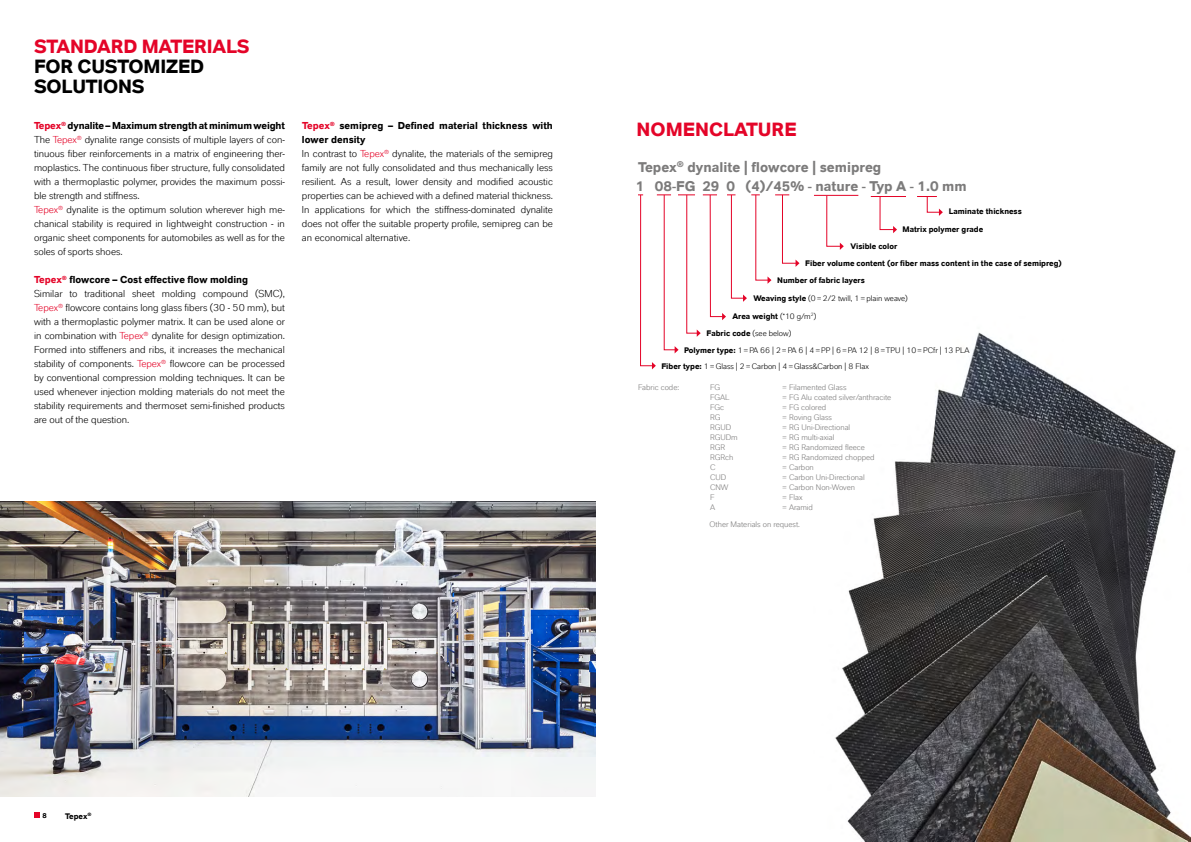
<style>
.page{position:relative;width:1191px;height:842px;background:#fff}
.page>*{position:absolute;margin:0;border:0;box-sizing:border-box;transform-origin:0 0}
.t1{font:700 19px "Lanxess";letter-spacing:-.01em;color:#e40428}
.t2{font:700 19px/20px "Lanxess";letter-spacing:-.01em;color:#000}
.t3{font:700 14px "Lanxess";color:#7c7b7b}
.t4{font:10px/14px "Lanxess";color:#000}
.t5{font:8px "Lanxess";color:#7c7b7b}
.t6{font:700 8px/17.3px "Lanxess";color:#000}
.t7{font:8px/15.9px "Lanxess";color:#000}
.t8{font:700 7px "Lanxess";color:#000}
.s1{font-weight:700;color:#e40428}
.s2{font-weight:700}
.s3{color:#e40428}
.s4{font-weight:400}
</style>
<div class="page">
<img style="left:835px;top:332px;width:356px;height:509px">
<svg style="left:826px;top:196px;width:17px;height:54px"></svg>
<svg style="left:879px;top:197px;width:18px;height:36px"></svg>
<svg style="left:638px;top:194px;width:161px;height:175px"></svg>
<hr style="left:870px;top:196px;width:36px;height:1px;background:#e40428">
<hr style="left:814px;top:195px;width:44px;height:1px;background:#e40428">
<svg style="left:917px;top:196px;width:26px;height:20px"></svg>
<svg style="left:34px;top:812px;width:6px;height:6px"></svg>
<img style="left:0;top:502px;width:595px;height:294px">
<h1 class="t1" style="left:34px;top:33px;width:217px">STANDARD MATERIALS</h1>
<h1 class="t2" style="left:34px;top:55px;width:172px">FOR CUSTOMIZED<br>SOLUTIONS</h1>
<p class="t4" style="left:34px;top:118px;width:252px"><span class="s1">Tepex</span><sup>®</sup> <span class="s2">dynalite – Maximum strength at minimum weight </span>The <span class="s3">Tepex</span><sup>®</sup> dynalite range consists of multiple layers of con&shy;tinuous fiber reinforcements in a matrix of engineering ther&shy;moplastics. The continuous fiber structure, fully consolidated with a thermoplastic polymer, provides the maximum possi&shy;ble strength and stiffness.<br><span class="s3">Tepex</span><sup>®</sup> dynalite is the optimum solution wherever high me&shy;chanical stability is required in lightweight construction - in organic sheet components for automobiles as well as for the soles of sports shoes.</p>
<p class="t4" style="left:34px;top:272px;width:253px"><span class="s1">Tepex</span><sup>®</sup> <span class="s2">flowcore – Cost effective flow molding<br></span>Similar to traditional sheet molding compound (SMC), <span class="s3">Tepex</span><sup>®</sup> flowcore contains long glass fibers (30 - 50 mm), but with a thermoplastic polymer matrix. It can be used alone or in combination with <span class="s3">Tepex</span><sup>®</sup> dynalite for design optimization.<br>Formed into stiffeners and ribs, it increases the mechanical stability of components. <span class="s3">Tepex</span><sup>®</sup> flowcore can be processed by conventional compression molding techniques. It can be used whenever injection molding materials do not meet the stability requirements and thermoset semi-finished products are out of the question.</p>
<p class="t4" style="left:302px;top:118px;width:252px"><span class="s1">Tepex</span><sup>®</sup> <span class="s2">semipreg – Defined material thickness with lower density<br></span>In contrast to <span class="s3">Tepex</span><sup>®</sup> dynalite, the materials of the semipreg family are not fully consolidated and thus mechanically less resilient. As a result, lower density and modified acoustic properties can be achieved with a defined material thickness.<br>In applications for which the stiffness-dominated dynalite does not offer the suitable property profile, semipreg can be an economical alternative.</p>
<h1 class="t1" style="left:636px;top:115px;width:162px">NOMENCLATURE</h1>
<h2 class="t3" style="left:638px;top:157px;width:245px">Tepex<sup>®</sup> dynalite | flowcore | semipreg</h2>
<h2 class="t3" style="left:636px;top:176px;width:332px">1 08-FG 29 0 (4)/45% - nature - Typ A - 1.0 mm</h2>
<p class="t6" style="left:949px;top:202px;width:74px">Laminate thickness</p>
<p class="t6" style="left:902px;top:220px;width:82px">Matrix polymer grade</p>
<p class="t6" style="left:850px;top:237px;width:48px">Visible color</p>
<p class="t6" style="left:805px;top:254px;width:258px">Fiber volume content (or fiber mass content in the case of semipreg)</p>
<p class="t6" style="left:777px;top:271px;width:89px">Number of fabric layers</p>
<p class="t7" style="left:753px;top:290px;width:156px"><span class="s2">Weaving style</span> (0=2/2 twill, 1=plain weave)</p>
<p class="t6" style="left:706px;top:307px;width:111px;text-indent:26px">Area weight <span class="s4">(*10 g/m</span><sup>2</sup><span class="s4">)<br></span>Fabric code <span class="s4">(see below)</span></p>
<p class="t7" style="left:661px;top:342px;width:310px;text-indent:23px"><span class="s2">Polymer type:</span> 1=PA 66 | 2=PA 6 | 4=PP | 6=PA 12 | 8=TPU | 10=PCfr | 13 PLA<br><span class="s2">Fiber type:</span> 1=Glass | 2=Carbon | 4=Glass&amp;Carbon | 8 Flax</p>
<p class="t5" style="left:638px;top:382px;width:43px">Fabric code:</p>
<p class="t5" style="left:710px;top:382px;width:12px">FG</p>
<p class="t5" style="left:782px;top:382px;width:66px">= Filamented Glass</p>
<p class="t5" style="left:710px;top:392px;width:21px">FGAL</p>
<p class="t5" style="left:782px;top:392px;width:111px">= FG Alu coated silver/anthracite</p>
<p class="t5" style="left:710px;top:402px;width:16px">FGc</p>
<p class="t5" style="left:782px;top:402px;width:46px">= FG colored</p>
<p class="t5" style="left:710px;top:412px;width:12px">RG</p>
<p class="t5" style="left:782px;top:412px;width:51px">= Roving Glass</p>
<p class="t5" style="left:710px;top:422px;width:23px">RGUD</p>
<p class="t5" style="left:782px;top:422px;width:70px">= RG Uni-Directional</p>
<p class="t5" style="left:710px;top:432px;width:29px">RGUDm</p>
<p class="t5" style="left:782px;top:432px;width:54px">= RG multi-axial</p>
<p class="t5" style="left:710px;top:442px;width:17px">RGR</p>
<p class="t5" style="left:782px;top:442px;width:84px">= RG Randomized fleece</p>
<p class="t5" style="left:710px;top:452px;width:25px">RGRch</p>
<p class="t5" style="left:782px;top:452px;width:94px">= RG Randomized chopped</p>
<p class="t5" style="left:710px;top:462px;width:7px">C</p>
<p class="t5" style="left:782px;top:462px;width:33px">= Carbon</p>
<p class="t5" style="left:710px;top:472px;width:18px">CUD</p>
<p class="t5" style="left:782px;top:472px;width:84px">= Carbon Uni-Directional</p>
<p class="t5" style="left:710px;top:482px;width:20px">CNW</p>
<p class="t5" style="left:782px;top:482px;width:74px">= Carbon Non-Woven</p>
<p class="t5" style="left:710px;top:492px;width:6px">F</p>
<p class="t5" style="left:782px;top:492px;width:22px">= Flax</p>
<p class="t5" style="left:710px;top:502px;width:7px">A</p>
<p class="t5" style="left:782px;top:502px;width:32px">= Aramid</p>
<p class="t5" style="left:709px;top:519px;width:92px">Other Materials on request.</p>
<p class="t8" style="left:43px;top:810px;width:6px">8</p>
<p class="t6" style="left:65px;top:806px;width:28px">Tepex<sup>®</sup></p>
</div>
